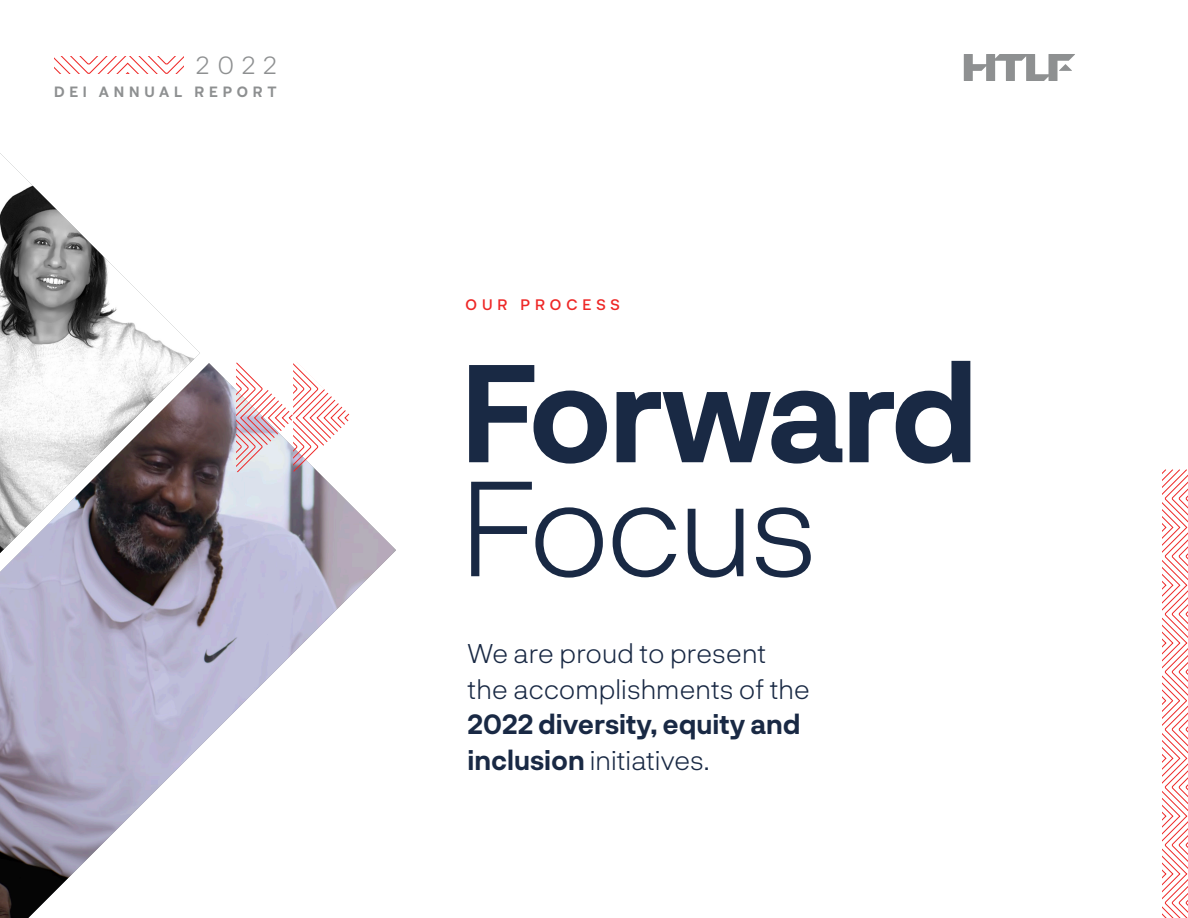
<style>
.page{position:relative;width:1188px;height:918px;background:#fff}
.page>*{position:absolute;margin:0;border:0;box-sizing:border-box;transform-origin:0 0}
.t1{font:700 135px/114px "Neurial Grotesk";letter-spacing:-.035em;color:#192944}
.t2{font:300 27.15px/35.4px "Neurial Grotesk";color:#192944}
.t3{font:300 24.9px "Neurial Grotesk";color:#8e9091}
.t4{font:500 15px "Neurial Grotesk";letter-spacing:.33em;color:#ee2726}
.t5{font:700 14.55px "Neurial Grotesk";letter-spacing:.33em;color:#8e9091}
.s1{font-weight:300}
.s2{font-weight:700}
</style>
<div class="page">
<img style="left:0;top:363px;width:396px;height:555px">
<img style="left:0;top:153px;width:200px;height:400px">
<svg style="left:236px;top:362px;width:115px;height:111px"></svg>
<svg style="left:1162px;top:469px;width:26px;height:449px"></svg>
<svg style="left:964px;top:54px;width:111px;height:27px"></svg>
<svg style="left:55px;top:57px;width:129px;height:16px"></svg>
<p class="t3" style="left:196px;top:48px;width:82px">2022</p>
<p class="t5" style="left:54px;top:82px;width:224px">DEI ANNUAL REPORT</p>
<p class="t4" style="left:466px;top:294px;width:156px">OUR PROCESS</p>
<p class="t1" style="left:460px;top:349px;width:520px">Forward<br><span class="s1">Focus</span></p>
<p class="t2" style="left:468px;top:635px;width:344px">We are proud to present the accomplishments of the<br><span class="s2">2022 diversity, equity and inclusion</span> initiatives.</p>
</div>
